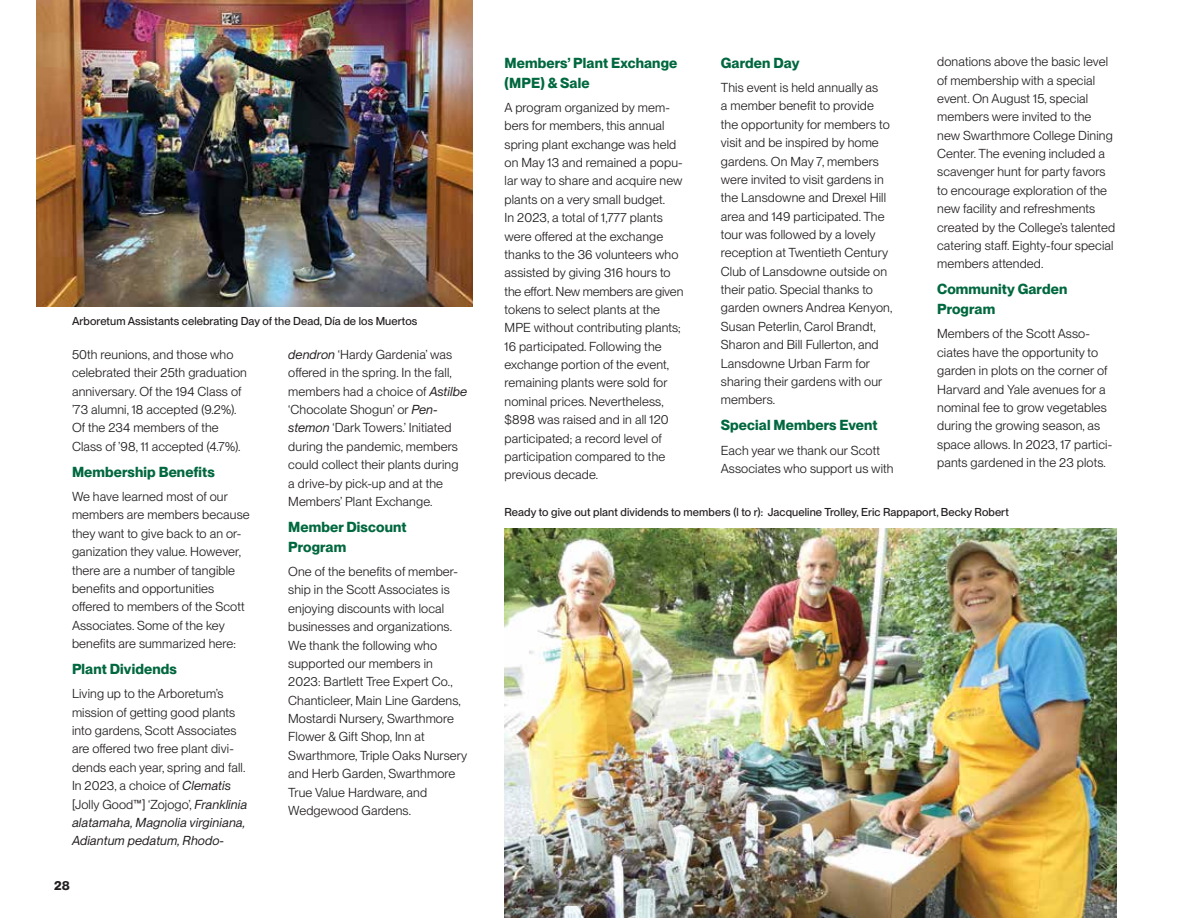
<style>
.page{position:relative;width:1188px;height:918px;background:#fff}
.page>*{position:absolute;margin:0;border:0;box-sizing:border-box;transform-origin:0 0}
.t1{font:700 14.25px/20px "PP Neue Montreal";letter-spacing:.01em;color:#00683f}
.t2{font:12.75px/18.3px "PP Neue Montreal";letter-spacing:.01em;color:#231f20}
.t3{font:700 12.75px "PP Neue Montreal";color:#231f20}
.t4{font:500 11.25px "PP Neue Montreal";letter-spacing:.01em;color:#231f20}
.s1{font-style:italic}
</style>
<div class="page">
<img style="left:36px;top:0;width:437px;height:306px">
<img style="left:505px;top:528px;width:612px;height:390px">
<p class="t4" style="left:72px;top:314px;width:347px">Arboretum Assistants celebrating Day of the Dead, Día de los Muertos</p>
<p class="t2" style="left:72px;top:345px;width:176px">50th reunions, and those who celebrated their 25th graduation anniversary. Of the 194 Class of ’73 alumni, 18 accepted (9.2%).<br>Of the 234 members of the<br>Class of ’98, 11 accepted (4.7%).</p>
<p class="t1" style="left:72px;top:462px;width:144px">Membership Benefits</p>
<p class="t2" style="left:72px;top:487px;width:179px">We have learned most of our members are members because they want to give back to an or&shy;ganization they value. However, there are a number of tangible benefits and opportunities offered to members of the Scott<br>Associates. Some of the key benefits are summarized here:</p>
<p class="t1" style="left:72px;top:659px;width:106px">Plant Dividends</p>
<p class="t2" style="left:72px;top:685px;width:177px">Living up to the Arboretum’s mission of getting good plants into gardens, Scott Associates are offered two free plant divi&shy;dends each year, spring and fall.<br>In 2023, a choice of <span class="s1">Clematis </span>[Jolly Good™] ‘Zojogo’, <span class="s1">Franklinia alatamaha, Magnolia virginiana,<br>Adiantum pedatum, Rhodo-</span></p>
<p class="t2" style="left:288px;top:345px;width:180px"><span class="s1">dendron</span> ‘Hardy Gardenia’ was offered in the spring. In the fall, members had a choice of <span class="s1">Astilbe </span>‘Chocolate Shogun’ or <span class="s1">Pen&shy;stemon</span> ‘Dark Towers.’ Initiated during the pandemic, members could collect their plants during a drive-by pick-up and at the<br>Members’ Plant Exchange.</p>
<p class="t1" style="left:288px;top:517px;width:120px">Member Discount<br>Program</p>
<p class="t2" style="left:288px;top:562px;width:180px">One of the benefits of member&shy;ship in the Scott Associates is enjoying discounts with local businesses and organizations.<br>We thank the following who supported our members in<br>2023: Bartlett Tree Expert Co.,<br>Chanticleer, Main Line Gardens,<br>Mostardi Nursery, Swarthmore<br>Flower &amp; Gift Shop, Inn at<br>Swarthmore, Triple Oaks Nursery and Herb Garden, Swarthmore<br>True Value Hardware, and<br>Wedgewood Gardens.</p>
<p class="t3" style="left:54px;top:877px;width:17px">28</p>
<p class="t2" style="left:937px;top:53px;width:180px">donations above the basic level of membership with a special event. On August 15, special members were invited to the new Swarthmore College Dining<br>Center. The evening included a scavenger hunt for party favors to encourage exploration of the new facility and refreshments created by the College’s talented catering staff. Eighty-four special members attended.</p>
<p class="t1" style="left:937px;top:279px;width:132px">Community Garden<br>Program</p>
<p class="t2" style="left:937px;top:325px;width:177px">Members of the Scott Asso&shy;ciates have the opportunity to garden in plots on the corner of<br>Harvard and Yale avenues for a nominal fee to grow vegetables during the growing season, as space allows. In 2023, 17 partici&shy;pants gardened in the 23 plots.</p>
<p class="t4" style="left:505px;top:506px;width:506px">Ready to give out plant dividends to members (l to r): Jacqueline Trolley, Eric Rappaport, Becky Robert</p>
<p class="t1" style="left:721px;top:53px;width:80px">Garden Day</p>
<p class="t2" style="left:721px;top:78px;width:173px">This event is held annually as<br>a member benefit to provide the opportunity for members to visit and be inspired by home gardens. On May 7, members were invited to visit gardens in the Lansdowne and Drexel Hill area and 149 participated. The tour was followed by a lovely reception at Twentieth Century<br>Club of Lansdowne outside on their patio. Special thanks to garden owners Andrea Kenyon,<br>Susan Peterlin, Carol Brandt,<br>Sharon and Bill Fullerton, and<br>Lansdowne Urban Farm for sharing their gardens with our members.</p>
<p class="t1" style="left:721px;top:416px;width:158px">Special Members Event</p>
<p class="t2" style="left:721px;top:441px;width:174px">Each year we thank our Scott<br>Associates who support us with</p>
<p class="t1" style="left:505px;top:53px;width:174px">Members’ Plant Exchange (MPE) &amp; Sale</p>
<p class="t2" style="left:505px;top:98px;width:180px">A program organized by mem&shy;bers for members, this annual spring plant exchange was held on May 13 and remained a popu&shy;lar way to share and acquire new plants on a very small budget.<br>In 2023, a total of 1,777 plants were offered at the exchange thanks to the 36 volunteers who assisted by giving 316 hours to the effort. New members are given tokens to select plants at the<br>MPE without contributing plants;<br>16 participated. Following the exchange portion of the event, remaining plants were sold for nominal prices. Nevertheless, $898 was raised and in all 120 participated; a record level of participation compared to the previous decade.</p>
</div>
